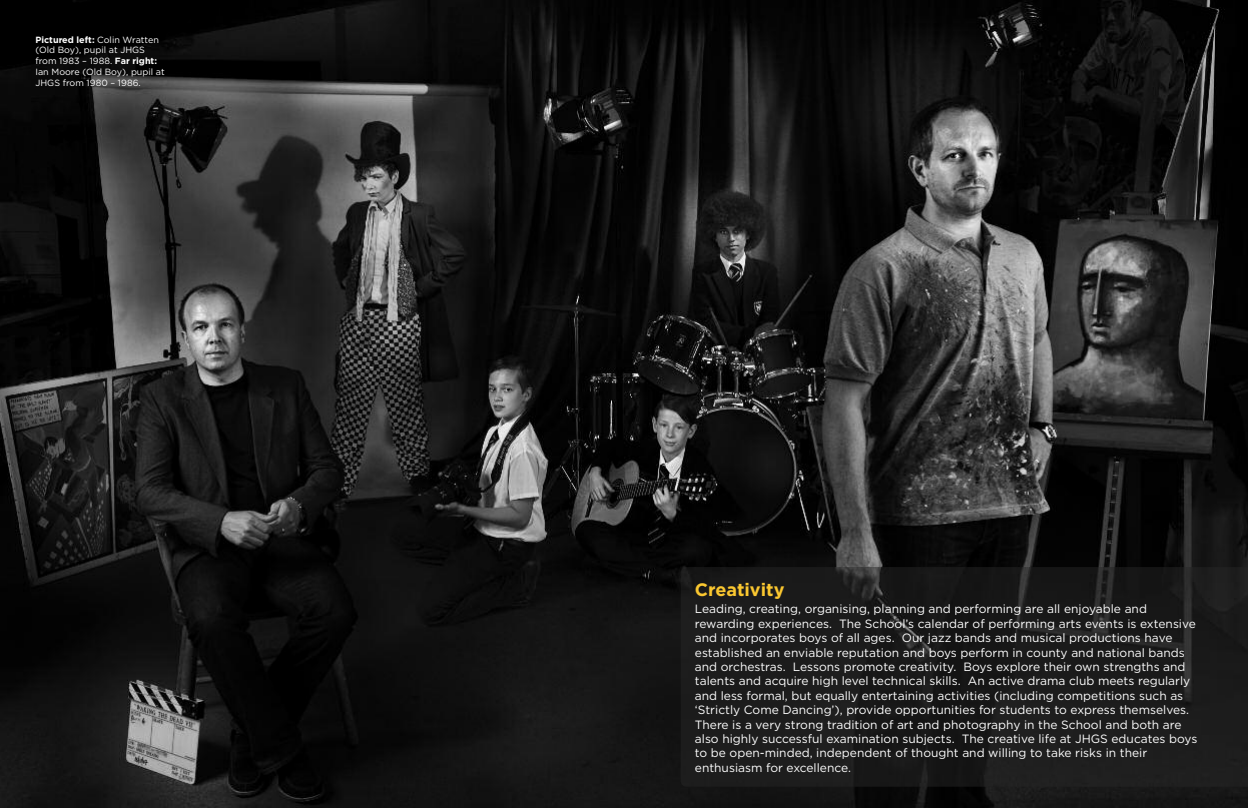
<style>
.page{position:relative;width:1248px;height:808px;background:#fff}
.page>*{position:absolute;margin:0;border:0;box-sizing:border-box;transform-origin:0 0}
.t1{font:700 18px "Gotham";color:#fac730}
.t2{font:12px/14.4px "Gotham";color:#fff}
.t3{font:9px/10.8px "Gotham";color:#fff}
.s1{font-weight:700}
</style>
<div class="page">
<img style="left:0;top:0;width:1247px;height:808px">
<div style="left:680px;top:567px;width:567px;height:220px;background:#1b1b1b"></div>
<p class="t3" style="left:35px;top:35px;width:131px"><span class="s1">Pictured left:</span> Colin Wratten (Old Boy), pupil at JHGS from 1983 – 1988. <span class="s1">Far right:<br></span>Ian Moore (Old Boy), pupil at<br>JHGS from 1980 – 1986.</p>
<h1 class="t1" style="left:694px;top:583px;width:91px">Creativity</h1>
<p class="t2" style="left:694px;top:603px;width:504px">Leading, creating, organising, planning and performing are all enjoyable and rewarding experiences. The School’s calendar of performing arts events is extensive and incorporates boys of all ages. Our jazz bands and musical productions have established an enviable reputation and boys perform in county and national bands and orchestras. Lessons promote creativity. Boys explore their own strengths and talents and acquire high level technical skills. An active drama club meets regularly and less formal, but equally entertaining activities (including competitions such as ‘Strictly Come Dancing’), provide opportunities for students to express themselves.<br>There is a very strong tradition of art and photography in the School and both are also highly successful examination subjects. The creative life at JHGS educates boys to be open-minded, independent of thought and willing to take risks in their enthusiasm for excellence.</p>
</div>
